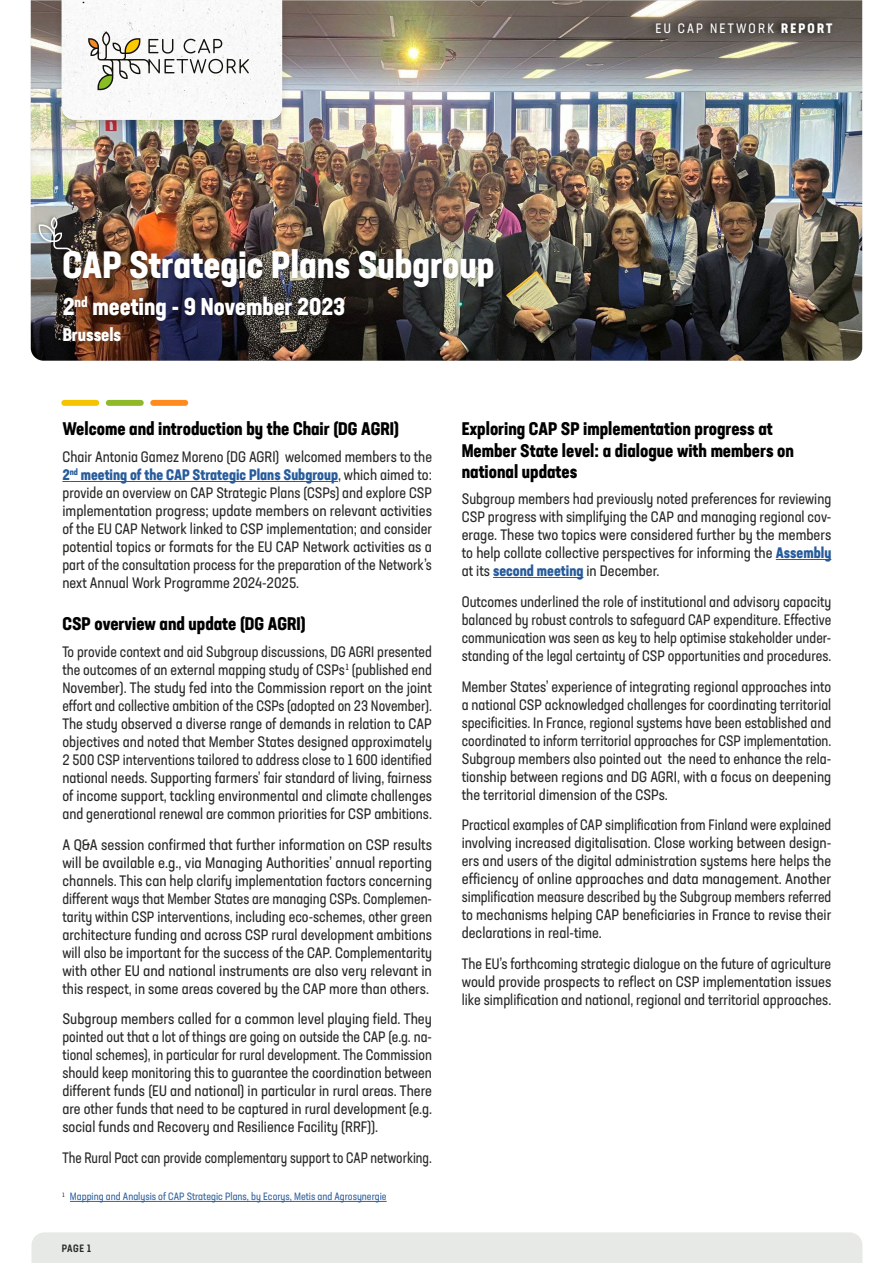
<style>
.page{position:relative;width:893px;height:1263px;background:#fff}
.page>*{position:absolute;margin:0;border:0;box-sizing:border-box;transform-origin:0 0}
.t1{font:700 condensed 37.5px "Neusa Next Std";color:#fff}
.t2{font:700 condensed 24px "Neusa Next Std";color:#fff}
.t3{font:700 condensed 18px/21px "Neusa Next Std";color:#000}
.t4{font:700 condensed 18px "Neusa Next Std";color:#fff}
.t5{font:condensed 15px/18px "Neusa Next Std";color:#282827;text-align:justify}
.t6{font:condensed 15px/18px "Neusa Next Std";color:#282827;text-align:justify;scale:.96 1}
.t7{font:condensed 15px "Neusa Next Std";color:#282827;scale:.93 1}
.t8{font:condensed 13.5px "Neusa Next Std";letter-spacing:.16em;color:#fff}
.t9{font:condensed 10.5px "Neusa Next Std";color:#3163a0}
.t10{font:500 condensed 10.5px "Neusa Next Std";color:#282827}
.s1{font-weight:700}
.s2{font-weight:700;color:#275b9b}
</style>
<div class="page">
<svg style="left:62px;top:481px;width:16px;height:1px"></svg>
<hr style="left:78px;top:481px;width:260px;height:1px;background:#275b9b">
<hr style="left:776px;top:559px;width:55px;height:1px;background:#275b9b">
<hr style="left:493px;top:577px;width:90px;height:1px;background:#275b9b">
<img style="left:31px;top:0;width:831px;height:361px">
<div style="left:32px;top:1232px;width:830px;height:31px;background:#e6e9e5"></div>
<div style="left:34px;top:213px;width:464px;height:79px;background:#000;opacity:.3"></div>
<svg style="left:39px;top:217px;width:34px;height:38px"></svg>
<div style="left:61px;top:400px;width:38px;height:6px;background:#f5c400;border-radius:3px"></div>
<div style="left:106px;top:400px;width:38px;height:6px;background:#8fb929;border-radius:3px"></div>
<div style="left:150px;top:400px;width:38px;height:6px;background:#ff8b1f;border-radius:3px"></div>
<div style="left:54px;top:0;width:237px;height:132px;background:#000;opacity:.14"></div>
<svg style="left:62px;top:0;width:220px;height:120px"></svg>
<div style="left:59px;top:294px;width:290px;height:54px;background:#000;opacity:.23"></div>
<svg style="left:644px;top:15px;width:192px;height:26px;background:#5a534d"></svg>
<hr style="left:70px;top:1201px;width:317px;height:1px;background:#3163a0">
<h1 class="t1" style="left:62px;top:241px;width:433px">CAP Strategic Plans Subgroup</h1>
<h2 class="t2" style="left:63px;top:292px;width:284px">2<sup>nd</sup> meeting - 9 November 2023</h2>
<p class="t4" style="left:63px;top:323px;width:60px">Brussels</p>
<p class="t8" style="left:656px;top:20px;width:178px">EU CAP NETWORK <span class="s1">REPORT</span></p>
<p class="t3" style="left:62px;top:418px;width:338px">Welcome and introduction by the Chair (DG AGRI)</p>
<p class="t5" style="left:62px;top:447px;width:371px">Chair Antonia Gamez Moreno (DG AGRI) welcomed members to the <span class="s2">2</span><sup>nd</sup> <span class="s2">meeting of the CAP Strategic Plans Subgroup</span>, which aimed to: provide an overview on CAP Strategic Plans (CSPs) and explore CSP implementation progress; update members on relevant activities of the EU CAP Network linked to CSP implementation; and consider potential topics or formats for the EU CAP Network activities as a part of the consultation process for the preparation of the Network’s next Annual Work Programme 2024-2025.</p>
<p class="t3" style="left:62px;top:613px;width:245px">CSP overview and update (DG AGRI)</p>
<p class="t6" style="left:62px;top:642px;width:386px">To provide context and aid Subgroup discussions, DG AGRI presented the outcomes of an external mapping study of CSPs<sup>1</sup> (published end November). The study fed into the Commission report on the joint effort and collective ambition of the CSPs (adopted on 23 November).<br>The study observed a diverse range of demands in relation to CAP objectives and noted that Member States designed approximately 2 500 CSP interventions tailored to address close to 1 600 identified national needs. Supporting farmers’ fair standard of living, fairness of income support, tackling environmental and climate challenges and generational renewal are common priorities for CSP ambitions.</p>
<p class="t5" style="left:62px;top:835px;width:371px">A Q&amp;A session confirmed that further information on CSP results will be available e.g., via Managing Authorities’ annual reporting channels. This can help clarify implementation factors concerning different ways that Member States are managing CSPs. Complemen&shy;tarity within CSP interventions, including eco-schemes, other green architecture funding and across CSP rural development ambitions will also be important for the success of the CAP. Complementarity with other EU and national instruments are also very relevant in this respect, in some areas covered by the CAP more than others.</p>
<p class="t5" style="left:62px;top:1010px;width:371px">Subgroup members called for a common level playing field. They pointed out that a lot of things are going on outside the CAP (e.g. na&shy;tional schemes), in particular for rural development. The Commission should keep monitoring this to guarantee the coordination between different funds (EU and national) in particular in rural areas. There are other funds that need to be captured in rural development (e.g. social funds and Recovery and Resilience Facility (RRF)).</p>
<p class="t7" style="left:62px;top:1148px;width:399px">The Rural Pact can provide complementary support to CAP networking.</p>
<p class="t9" style="left:62px;top:1190px;width:326px"><sup>1</sup> Mapping and Analysis of CAP Strategic Plans, by Ecorys, Metis and Agrosynergie</p>
<p class="t10" style="left:62px;top:1242px;width:31px">PAGE 1</p>
<p class="t3" style="left:462px;top:418px;width:334px">Exploring CAP SP implementation progress at<br>Member State level: a dialogue with members on national updates</p>
<p class="t5" style="left:462px;top:489px;width:371px">Subgroup members had previously noted preferences for reviewing CSP progress with simplifying the CAP and managing regional cov&shy;erage. These two topics were considered further by the members to help collate collective perspectives for informing the <span class="s2">Assembly </span>at its <span class="s2">second meeting</span> in December.</p>
<p class="t5" style="left:462px;top:592px;width:371px">Outcomes underlined the role of institutional and advisory capacity balanced by robust controls to safeguard CAP expenditure. Effective communication was seen as key to help optimise stakeholder under&shy;standing of the legal certainty of CSP opportunities and procedures.</p>
<p class="t5" style="left:462px;top:677px;width:371px">Member States’ experience of integrating regional approaches into a national CSP acknowledged challenges for coordinating territorial specificities. In France, regional systems have been established and coordinated to inform territorial approaches for CSP implementation.<br>Subgroup members also pointed out the need to enhance the rela&shy;tionship between regions and DG AGRI, with a focus on deepening the territorial dimension of the CSPs.</p>
<p class="t6" style="left:462px;top:816px;width:386px">Practical examples of CAP simplification from Finland were explained involving increased digitalisation. Close working between design&shy;ers and users of the digital administration systems here helps the efficiency of online approaches and data management. Another simplification measure described by the Subgroup members referred to mechanisms helping CAP beneficiaries in France to revise their declarations in real-time.</p>
<p class="t5" style="left:462px;top:955px;width:371px">The EU’s forthcoming strategic dialogue on the future of agriculture would provide prospects to reflect on CSP implementation issues like simplification and national, regional and territorial approaches.</p>
</div>
